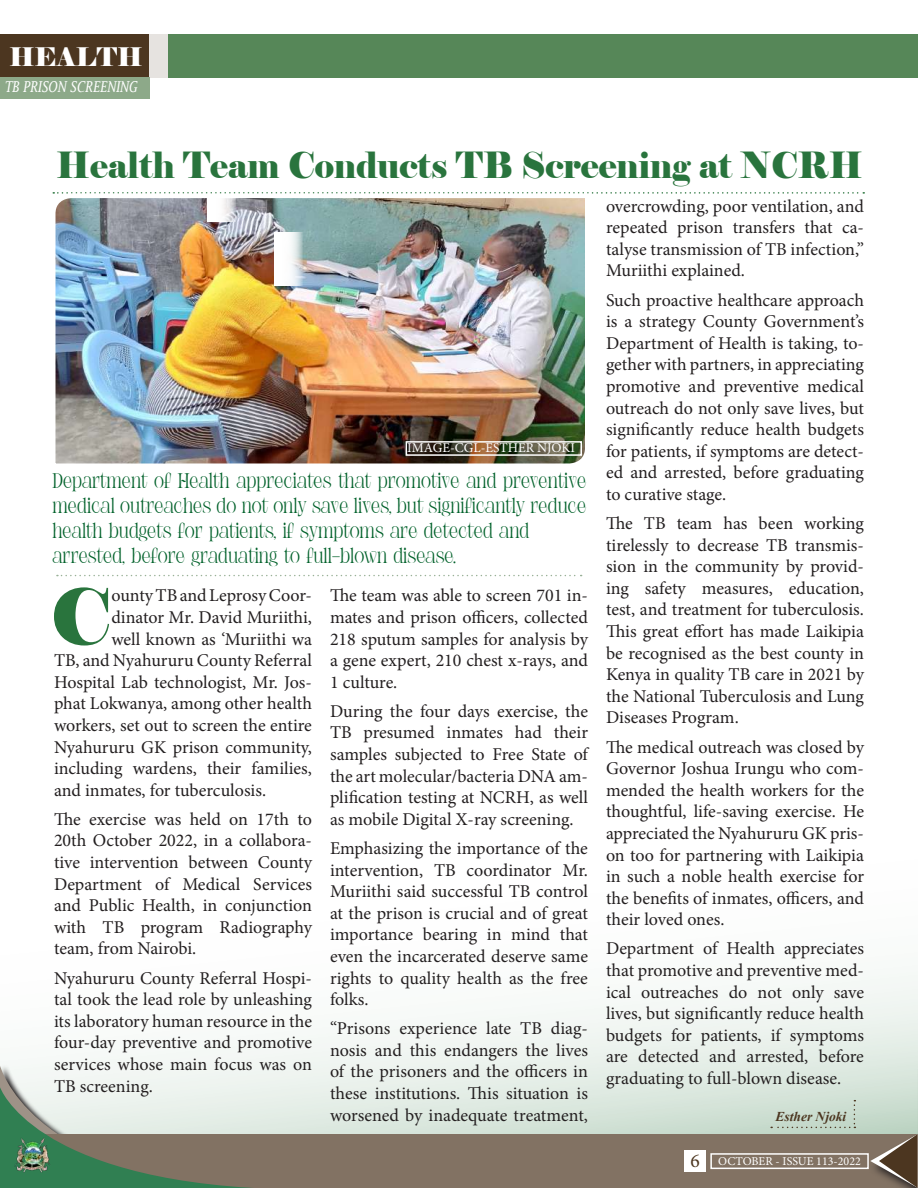
<style>
.page{position:relative;width:918px;height:1188px;background:#fff}
.page>*{position:absolute;margin:0;border:0;box-sizing:border-box;transform-origin:0 0}
.t1{font:77.25px "Elephant";color:#29743d}
.t2{font:36px "Elephant";color:#29743d;scale:.94 1}
.t3{font:25.5px "Elephant";color:#fff}
.t4{font:21px/25.2px "Moresby";color:#00612a}
.t5{font:18px/21.6px "Minion Pro";color:#231f20;text-align:justify}
.t6{font:italic 15px "Lucida Fax";color:#fff;scale:.79 1}
.t7{font:13.5px "Minion Pro";color:#fff}
.t8{font:italic 700 13.5px "Times New Roman";color:#4c3620}
.t9{font:12px "Minion Pro";color:#fff}
.s1{font-size:19.5px;color:#4c3620}
</style>
<div class="page">
<svg style="left:80px;top:975px;width:838px;height:159px;fill:#f2f6f3"></svg>
<svg style="left:771px;top:1100px;width:84px;height:28px;background:#c8d9cc"></svg>
<svg style="left:592px;top:192px;width:272px;height:2px"></svg>
<img style="left:52px;top:192px;width:540px;height:272px">
<svg style="left:57px;top:575px;width:525px;height:1px"></svg>
<svg style="left:274px;top:233px;width:29px;height:53px"></svg>
<svg style="left:208px;top:199px;width:28px;height:23px"></svg>
<div style="left:0;top:1063px;width:305px;height:125px;background:#f4f7f5"></div>
<svg style="left:0;top:1066px;width:449px;height:21px"></svg>
<div style="left:144px;top:34px;width:774px;height:43px;background:#568758"></div>
<div style="left:0;top:34px;width:149px;height:43px;background:#4c3620"></div>
<div style="left:149px;top:34px;width:19px;height:43px;background:#e6e3e0"></div>
<div style="left:0;top:1134px;width:918px;height:54px;background:#827263"></div>
<svg style="left:0;top:1087px;width:503px;height:101px"></svg>
<div style="left:869px;top:1132px;width:49px;height:56px;background:#827263"></div>
<div style="left:684px;top:1150px;width:22px;height:22px;background:#fff"></div>
<div style="left:710px;top:1153px;width:159px;height:16px;border:2px solid #fff"></div>
<img style="left:14px;top:1137px;width:36px;height:35px">
<div style="left:0;top:77px;width:149px;height:22px;background:#8da989"></div>
<hr style="left:917px;top:1063px;width:1px;height:125px;background:#231f20">
<svg style="left:870px;top:1066px;width:48px;height:122px"></svg>
<div style="left:406px;top:441px;width:176px;height:15px;border:2px solid #fff"></div>
<h3 class="t3" style="left:9px;top:41px;width:135px">HEALTH</h3>
<p class="t6" style="left:4px;top:78px;width:170px">TB PRISON SCREENING</p>
<h2 class="t2" style="left:56px;top:143px;width:859px">Health Team Conducts TB Screening at NCRH</h2>
<p class="t7" style="left:407px;top:439px;width:170px">IMAGE-CGL-ESTHER NJOKI</p>
<p class="t4" style="left:52px;top:469px;width:535px">Department of Health appreciates that promotive and preventive medical outreaches do not only save lives, but significantly reduce health budgets for patients, if symptoms are detected and arrested, before graduating to full-blown disease.</p>
<h1 class="t1" style="left:50px;top:569px;width:63px">C</h1>
<p class="t5" style="left:111px;top:585px;width:202px">ounty TB and Leprosy Coor-</p>
<p class="t5" style="left:111px;top:607px;width:202px">dinator Mr. David Muriithi,</p>
<p class="t5" style="left:111px;top:628px;width:202px">well known as ‘Muriithi wa</p>
<p class="t5" style="left:54px;top:650px;width:260px">TB, and Nyahururu County Referral</p>
<p class="t5" style="left:54px;top:671px;width:259px">Hospital Lab technologist, Mr. Jos-</p>
<p class="t5" style="left:54px;top:693px;width:259px">phat Lokwanya, among other health</p>
<p class="t5" style="left:54px;top:715px;width:259px">workers, set out to screen the entire</p>
<p class="t5" style="left:54px;top:736px;width:259px">Nyahururu GK prison community,</p>
<p class="t5" style="left:54px;top:758px;width:260px">including wardens, their families,</p>
<p class="t5" style="left:54px;top:779px;width:214px">and inmates, for tuberculosis.</p>
<p class="t5" style="left:54px;top:808px;width:260px">The exercise was held on 17th to 20th October 2022, in a collabora&shy;tive intervention between County Department of Medical Services and Public Health, in conjunction with TB program Radiography team, from Nairobi.</p>
<p class="t5" style="left:54px;top:967px;width:260px">Nyahururu County Referral Hospi&shy;tal took the lead role by unleashing its laboratory human resource in the four-day preventive and promotive services whose main focus was on TB screening.</p>
<p class="t5" style="left:330px;top:585px;width:260px">The team was able to screen 701 in&shy;mates and prison officers, collected 218 sputum samples for analysis by a gene expert, 210 chest x-rays, and 1 culture.</p>
<p class="t5" style="left:330px;top:700px;width:260px">During the four days exercise, the TB presumed inmates had their samples subjected to Free State of the art molecular/bacteria DNA am&shy;plification testing at NCRH, as well as mobile Digital X-ray screening.</p>
<p class="t5" style="left:330px;top:838px;width:260px">Emphasizing the importance of the intervention, TB coordinator Mr.<br>Muriithi said successful TB control at the prison is crucial and of great importance bearing in mind that even the incarcerated deserve same rights to quality health as the free folks.</p>
<p class="t5" style="left:330px;top:1018px;width:260px">“Prisons experience late TB diag&shy;nosis and this endangers the lives of the prisoners and the officers in these institutions. This situation is worsened by inadequate treatment,</p>
<p class="t5" style="left:606px;top:195px;width:260px">overcrowding, poor ventilation, and repeated prison transfers that ca&shy;talyse transmission of TB infection,” Muriithi explained.</p>
<p class="t5" style="left:606px;top:289px;width:260px">Such proactive healthcare approach is a strategy County Government’s Department of Health is taking, to&shy;gether with partners, in appreciating promotive and preventive medical outreach do not only save lives, but significantly reduce health budgets for patients, if symptoms are detect&shy;ed and arrested, before graduating to curative stage.</p>
<p class="t5" style="left:606px;top:513px;width:260px">The TB team has been working tirelessly to decrease TB transmis&shy;sion in the community by provid&shy;ing safety measures, education, test, and treatment for tuberculosis.<br>This great effort has made Laikipia be recognised as the best county in Kenya in quality TB care in 2021 by the National Tuberculosis and Lung Diseases Program.</p>
<p class="t5" style="left:606px;top:736px;width:260px">The medical outreach was closed by Governor Joshua Irungu who com&shy;mended the health workers for the thoughtful, life-saving exercise. He appreciated the Nyahururu GK pris&shy;on too for partnering with Laikipia in such a noble health exercise for the benefits of inmates, officers, and their loved ones.</p>
<p class="t5" style="left:606px;top:938px;width:260px">Department of Health appreciates that promotive and preventive med&shy;ical outreaches do not only save lives, but significantly reduce health budgets for patients, if symptoms are detected and arrested, before graduating to full-blown disease.</p>
<p class="t8" style="left:776px;top:1107px;width:72px">Esther Njoki</p>
<p class="t9" style="left:690px;top:1153px;width:172px"><span class="s1">6</span> OCTOBER - ISSUE 113-2022</p>
</div>
